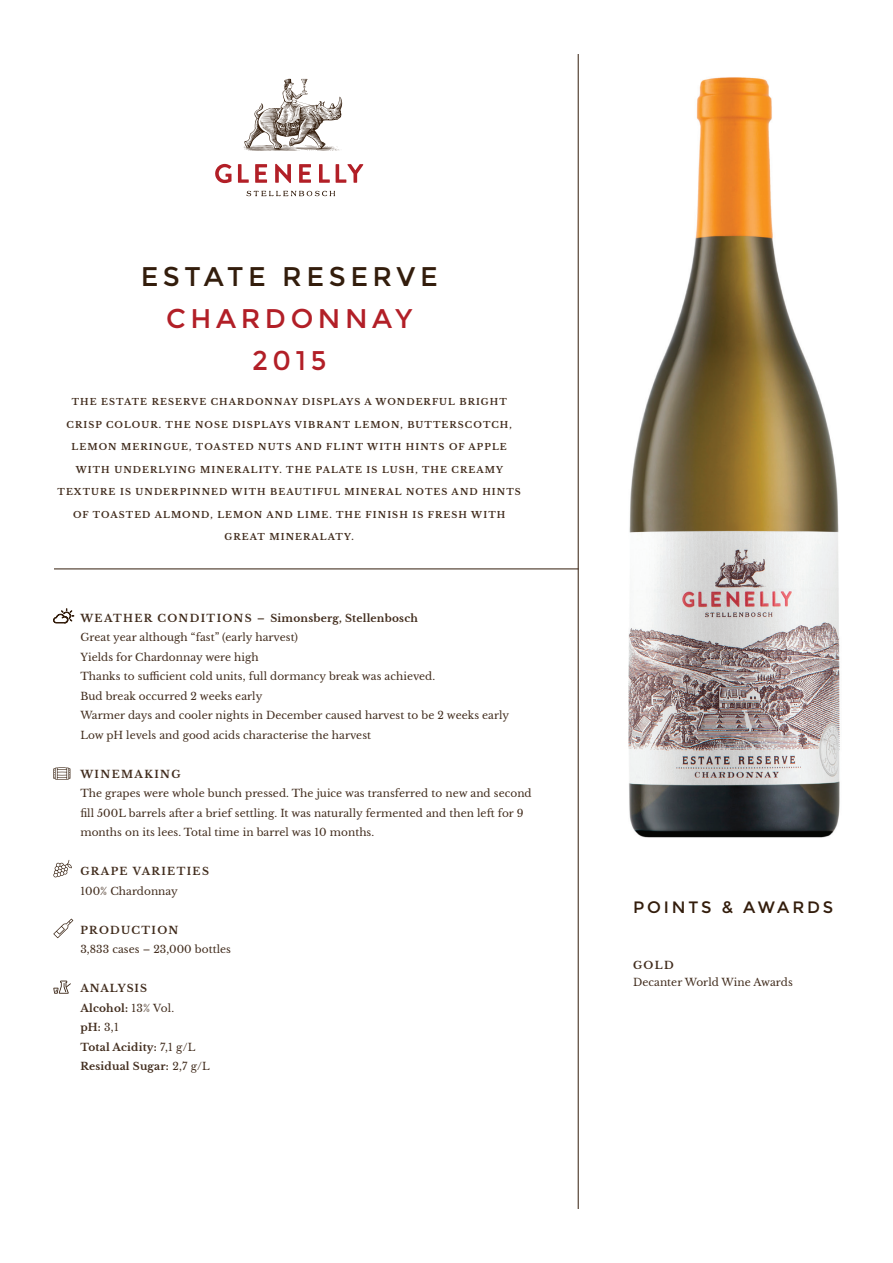
<style>
.page{position:relative;width:893px;height:1263px;background:#fff}
.page>*{position:absolute;margin:0;border:0;box-sizing:border-box;transform-origin:0 0}
.t1{font:27px/42.2px "Montserrat";letter-spacing:.17em;color:#b21f27;text-align:center}
.t2{font:27px "Montserrat";letter-spacing:.17em;color:#331d0c}
.t3{font:16.5px "Montserrat";letter-spacing:.17em;color:#331d0c}
.t4{font:10.5px/19.5px "Libre Baskerville";letter-spacing:.005em;color:#412c1d}
.t5{font:700 10.5px/19.5px "Libre Baskerville";letter-spacing:.02em;color:#412c1d}
.t6{font:700 10.5px "Libre Baskerville";letter-spacing:.13em;color:#412c1d}
.t7{font:700 10.5px "Libre Baskerville";letter-spacing:.12em;color:#412c1d}
.t8{font:700 10.5px "Libre Baskerville";letter-spacing:.075em;color:#412c1d}
.t9{font:700 9px "Libre Baskerville";letter-spacing:.12em;color:#412c1d}
.s1{font-weight:400}
</style>
<div class="page">
<img style="left:628px;top:77px;width:212px;height:761px">
<hr style="left:578px;top:54px;width:1px;height:1155px;background:#331d0c">
<svg style="left:53px;top:608px;width:21px;height:15px"></svg>
<svg style="left:53px;top:767px;width:17px;height:13px"></svg>
<svg style="left:53px;top:860px;width:19px;height:17px"></svg>
<svg style="left:53px;top:919px;width:20px;height:19px"></svg>
<svg style="left:53px;top:980px;width:18px;height:14px"></svg>
<hr style="left:54px;top:569px;width:524px;height:1px;background:#331d0c">
<svg style="left:215px;top:164px;width:148px;height:19px"></svg>
<svg style="left:246px;top:191px;width:89px;height:5px"></svg>
<svg style="left:244px;top:79px;width:98px;height:72px"></svg>
<h1 class="t2" style="left:141px;top:260px;width:299px">ESTATE RESERVE</h1>
<h1 class="t1" style="left:166px;top:297px;width:248px">CHARDONNAY<br>2015</h1>
<p class="t9" style="left:72px;top:397px;width:437px">THE ESTATE RESERVE CHARDONNAY DISPLAYS A WONDERFUL BRIGHT</p>
<p class="t9" style="left:67px;top:419px;width:447px">CRISP COLOUR. THE NOSE DISPLAYS VIBRANT LEMON, BUTTERSCOTCH,</p>
<p class="t9" style="left:72px;top:442px;width:437px">LEMON MERINGUE, TOASTED NUTS AND FLINT WITH HINTS OF APPLE</p>
<p class="t9" style="left:76px;top:464px;width:429px">WITH UNDERLYING MINERALITY. THE PALATE IS LUSH, THE CREAMY</p>
<p class="t9" style="left:57px;top:487px;width:465px">TEXTURE IS UNDERPINNED WITH BEAUTIFUL MINERAL NOTES AND HINTS</p>
<p class="t9" style="left:73px;top:509px;width:434px">OF TOASTED ALMOND, LEMON AND LIME. THE FINISH IS FRESH WITH</p>
<p class="t9" style="left:225px;top:532px;width:131px">GREAT MINERALATY.</p>
<p class="t5" style="left:80px;top:608px;width:339px">WEATHER CONDITIONS – Simonsberg, Stellenbosch</p>
<p class="t4" style="left:80px;top:628px;width:430px">Great year although “fast” (early harvest)<br>Yields for Chardonnay were high<br>Thanks to sufficient cold units, full dormancy break was achieved.<br>Bud break occurred 2 weeks early<br>Warmer days and cooler nights in December caused harvest to be 2 weeks early Low pH levels and good acids characterise the harvest</p>
<p class="t6" style="left:80px;top:767px;width:102px">WINEMAKING</p>
<p class="t4" style="left:80px;top:784px;width:453px">The grapes were whole bunch pressed. The juice was transferred to new and second fill 500L barrels after a brief settling. It was naturally fermented and then left for 9 months on its lees. Total time in barrel was 10 months.</p>
<p class="t6" style="left:80px;top:865px;width:130px">GRAPE VARIETIES</p>
<p class="t4" style="left:80px;top:881px;width:99px">100% Chardonnay</p>
<p class="t7" style="left:80px;top:923px;width:99px">PRODUCTION</p>
<p class="t4" style="left:80px;top:940px;width:152px">3,833 cases – 23,000 bottles</p>
<p class="t5" style="left:80px;top:979px;width:131px">ANALYSIS<br>Alcohol: <span class="s1">13% Vol.<br></span>pH: <span class="s1">3,1<br></span>Total Acidity: <span class="s1">7,1 g/L<br></span>Residual Sugar: <span class="s1">2,7 g/L</span></p>
<h2 class="t3" style="left:633px;top:898px;width:202px">POINTS &amp; AWARDS</h2>
<p class="t8" style="left:633px;top:959px;width:42px">GOLD</p>
<p class="t4" style="left:633px;top:972px;width:161px">Decanter World Wine Awards</p>
</div>
